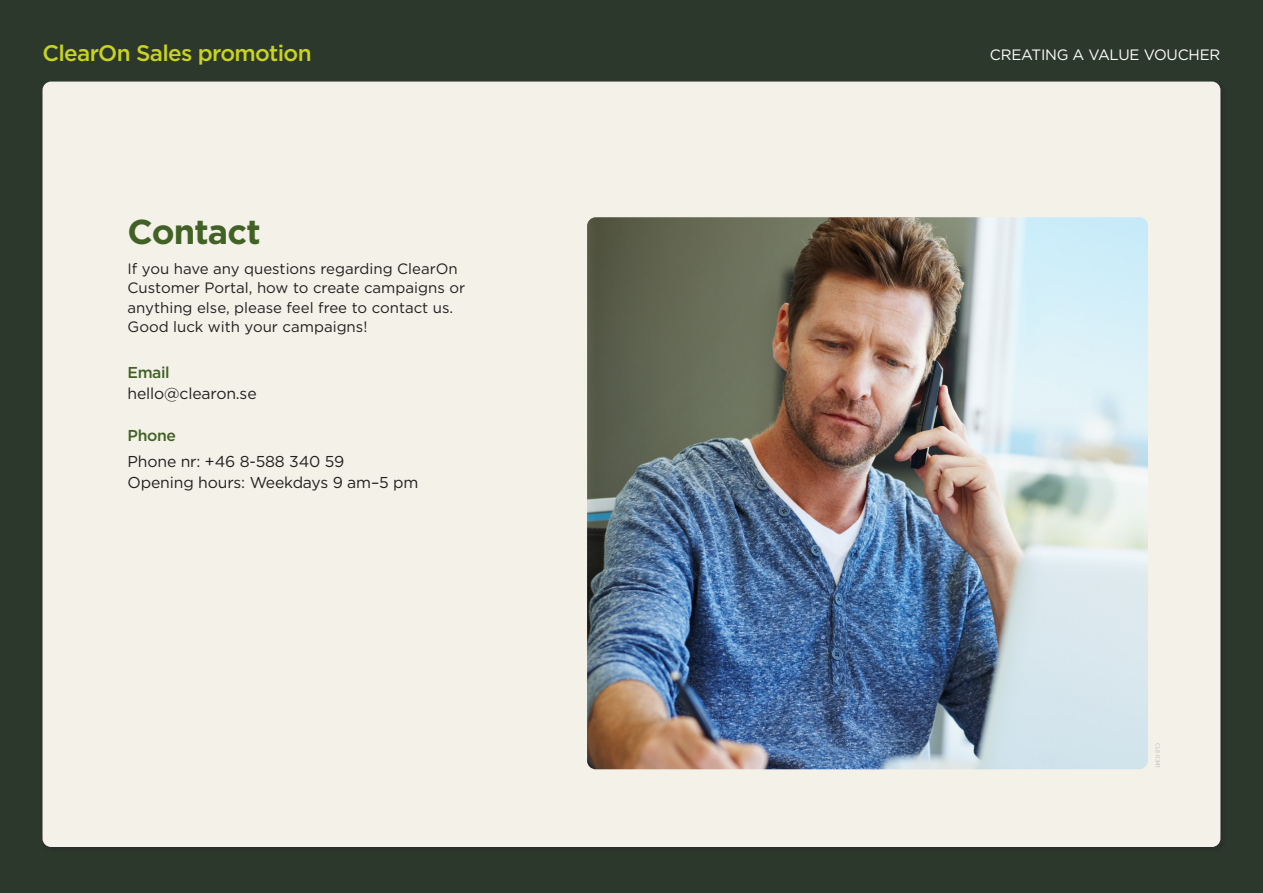
<style>
.page{position:relative;width:1263px;height:893px;background:#2d382d}
.page>*{position:absolute;margin:0;border:0;box-sizing:border-box;transform-origin:0 0}
.t1{font:700 34.5px "Gotham";letter-spacing:-.025em;color:#416125}
.t2{font:500 22.5px "Gotham";letter-spacing:-.03em;color:#c8d41f}
.t3{font:15.75px/21px "Gotham";letter-spacing:-.01em;color:#231f20}
.t4{font:500 15.75px "Gotham";letter-spacing:-.025em;color:#416125}
.t5{font:15px/19.5px "Gotham";color:#231f20}
.t6{font:15px "Gotham";letter-spacing:-.015em;color:#fff}
.t7{font:6px "Open Sans";letter-spacing:-.01em;color:#c7c8ca}
</style>
<div class="page">
<div style="left:40px;top:79px;width:1187px;height:775px;background:#231f20;opacity:.4"></div>
<div style="left:43px;top:82px;width:1177px;height:765px;background:#f4f1e9;border-radius:9px"></div>
<img style="left:587px;top:217px;width:561px;height:552px">
<h2 class="t2" style="left:43px;top:38px;width:271px">ClearOn Sales promotion</h2>
<p class="t6" style="left:990px;top:45px;width:232px">CREATING A VALUE VOUCHER</p>
<h1 class="t1" style="left:128px;top:209px;width:135px">Contact</h1>
<p class="t5" style="left:128px;top:258px;width:339px">If you have any questions regarding ClearOn Customer Portal, how to create campaigns or anything else, please feel free to contact us.<br>Good luck with your campaigns!</p>
<p class="t4" style="left:128px;top:362px;width:44px">Email</p>
<p class="t3" style="left:128px;top:383px;width:131px">hello@clearon.se</p>
<p class="t4" style="left:128px;top:425px;width:50px">Phone</p>
<p class="t3" style="left:128px;top:450px;width:292px">Phone nr: +46 8-588 340 59<br>Opening hours: Weekdays 9 am–5 pm</p>
<p class="t7" style="left:1162px;top:743px;width:27px;rotate:90deg">CLE-0341</p>
</div>
